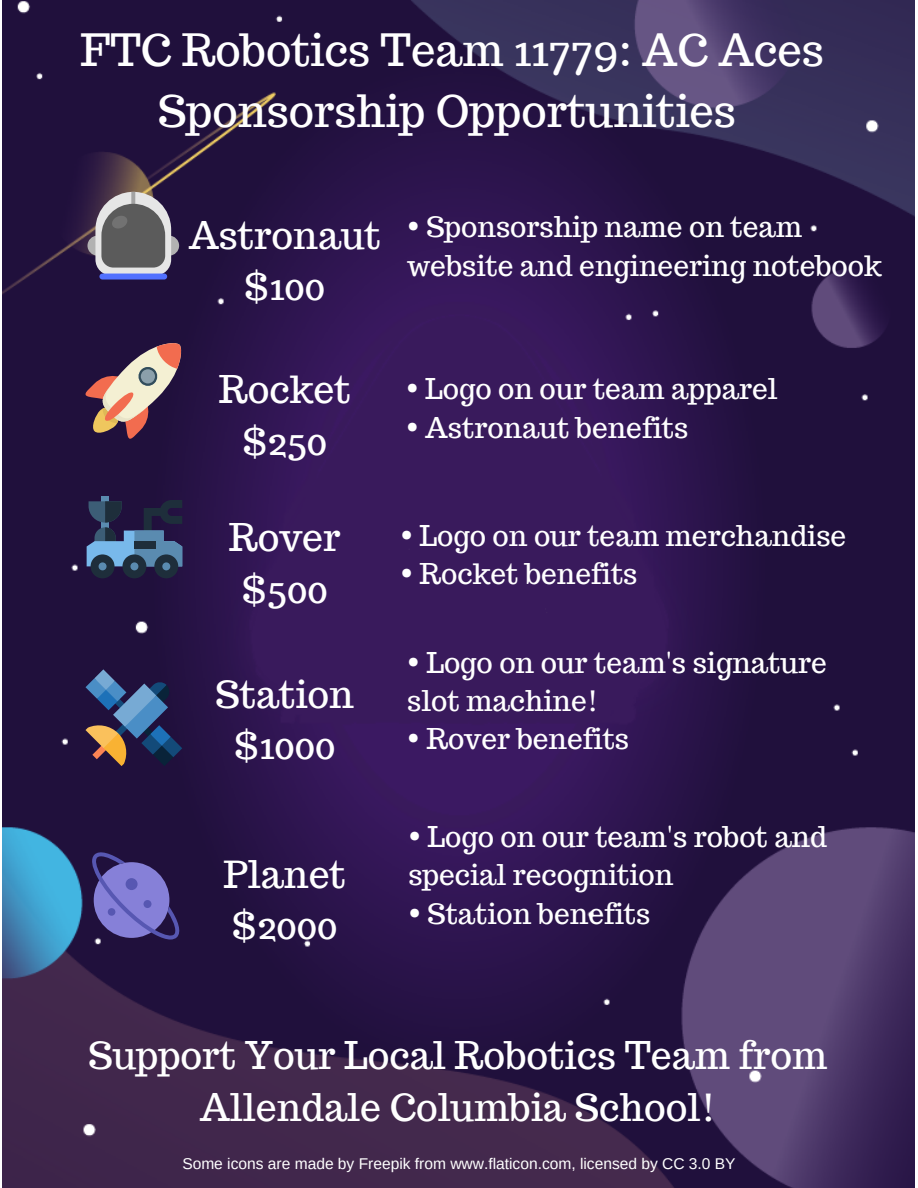
<style>
.page{position:relative;width:918px;height:1188px;background:#fff}
.page>*{position:absolute;margin:0;border:0;box-sizing:border-box;transform-origin:0 0}
.t1{font:43.65px/60.8px "Trocchi";color:#fff;text-align:center}
.t2{font:37.35px/51.8px "Trocchi";color:#fff;text-align:center}
.t3{font:28.05px/38.2px "Trocchi";color:#fff}
.t4{font:15.6px "Arimo";color:#fff}
</style>
<div class="page">
<img style="left:2px;top:0;width:913px;height:1188px">
<div style="left:99px;top:274px;width:68px;height:6px;background:#5271ff;border-radius:3px"></div>
<svg style="left:87px;top:192px;width:92px;height:84px;background:#75727d"></svg>
<svg style="left:86px;top:343px;width:95px;height:96px;background:#85666b"></svg>
<div style="left:101px;top:496px;width:8px;height:40px;background:#5a8bb0"></div>
<svg style="left:87px;top:500px;width:95px;height:78px;background:#354768"></svg>
<svg style="left:86px;top:669px;width:96px;height:97px;background:#414867"></svg>
<svg style="left:91px;top:850px;width:91px;height:90px;background:#574e95"></svg>
<h1 class="t1" style="left:80px;top:20px;width:745px">FTC Robotics Team 11779: AC Aces<br>Sponsorship Opportunities</h1>
<h2 class="t2" style="left:189px;top:209px;width:194px">Astronaut $100</h2>
<p class="t3" style="left:407px;top:208px;width:476px">• Sponsorship name on team website and engineering notebook</p>
<h2 class="t2" style="left:219px;top:363px;width:133px">Rocket $250</h2>
<h2 class="t2" style="left:229px;top:512px;width:113px">Rover $500</h2>
<h2 class="t2" style="left:215px;top:668px;width:140px">Station $1000</h2>
<h2 class="t2" style="left:224px;top:848px;width:124px;text-align:left">Planet $2000</h2>
<p class="t3" style="left:406px;top:370px;width:373px">• Logo on our team apparel</p>
<p class="t3" style="left:406px;top:408px;width:284px">• Astronaut benefits</p>
<p class="t3" style="left:400px;top:516px;width:447px">• Logo on our team merchandise</p>
<p class="t3" style="left:400px;top:554px;width:238px">• Rocket benefits</p>
<p class="t3" style="left:407px;top:643px;width:421px">• Logo on our team's signature slot machine!</p>
<p class="t3" style="left:407px;top:720px;width:223px">• Rover benefits</p>
<p class="t3" style="left:408px;top:818px;width:420px">• Logo on our team's robot and special recognition</p>
<p class="t3" style="left:408px;top:894px;width:243px">• Station benefits</p>
<h2 class="t2" style="left:88px;top:1029px;width:740px">Support Your Local Robotics Team from<br>Allendale Columbia School!</h2>
<p class="t4" style="left:182px;top:1155px;width:555px">Some icons are made by Freepik from www.flaticon.com, licensed by CC 3.0 BY</p>
</div>
